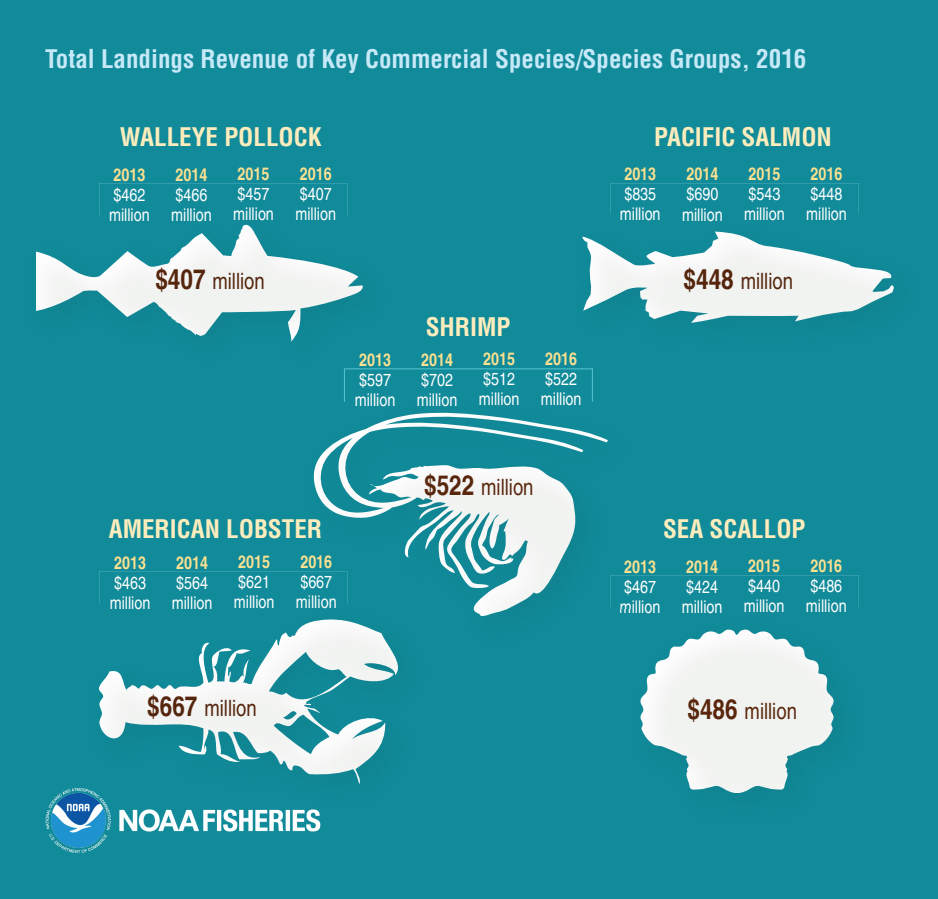
<style>
.page{position:relative;width:938px;height:899px;background:#118a99}
.page>*{position:absolute;margin:0;border:0;box-sizing:border-box;transform-origin:0 0}
.t1{font:700 condensed 25px "Helvetica LT Pro";color:#c6e9f8}
.t2{font:700 condensed 25px "Helvetica LT Pro";color:#fdedbd}
.t3{font:condensed 22.5px "Helvetica LT Pro";color:#5a270e}
.t4{font:condensed 17.5px/20px "Helvetica LT Pro";color:#fff;text-align:right}
.t5{font:700 condensed 17.5px/20px "Helvetica LT Pro";color:#fce190}
.s1{font-weight:700;font-size:27.5px}
.s2{font-weight:400;color:#fff}
.s3{font-weight:700;color:#fce190}
</style>
<div class="page">
<img style="left:293px;top:393px;width:355px;height:224px">
<img style="left:45px;top:788px;width:276px;height:65px">
<img style="left:79px;top:599px;width:359px;height:225px">
<img style="left:36px;top:204px;width:367px;height:178px">
<img style="left:582px;top:211px;width:312px;height:112px">
<img style="left:620px;top:609px;width:214px;height:184px">
<p class="t1" style="left:45px;top:42px;width:762px">Total Landings Revenue of Key Commercial Species/Species Groups, 2016</p>
<p class="t2" style="left:120px;top:120px;width:203px">WALLEYE POLLOCK</p>
<p class="t2" style="left:654px;top:120px;width:179px">PACIFIC SALMON</p>
<p class="t5" style="left:113px;top:165px;width:33px">2013</p>
<p class="t5" style="left:175px;top:165px;width:33px">2014</p>
<p class="t5" style="left:238px;top:164px;width:33px">2015</p>
<p class="t5" style="left:300px;top:164px;width:33px">2016</p>
<p class="t5" style="left:624px;top:164px;width:33px">2013</p>
<p class="t5" style="left:686px;top:164px;width:33px">2014</p>
<p class="t5" style="left:748px;top:163px;width:33px">2015</p>
<p class="t5" style="left:810px;top:163px;width:33px">2016</p>
<p class="t4" style="left:624px;top:184px;width:33px">$835</p>
<p class="t4" style="left:686px;top:184px;width:33px">$690</p>
<p class="t4" style="left:748px;top:183px;width:33px">$543</p>
<p class="t4" style="left:810px;top:183px;width:33px">$448</p>
<p class="t4" style="left:620px;top:204px;width:42px">million</p>
<p class="t4" style="left:113px;top:184px;width:33px">$462</p>
<p class="t4" style="left:175px;top:184px;width:33px">$466</p>
<p class="t4" style="left:238px;top:183px;width:33px">$457</p>
<p class="t4" style="left:300px;top:183px;width:33px">$407</p>
<p class="t4" style="left:682px;top:203px;width:166px">million million million</p>
<p class="t4" style="left:109px;top:204px;width:228px">million million million million</p>
<p class="t3" style="left:155px;top:268px;width:111px"><span class="s1">$407</span> million</p>
<p class="t2" style="left:426px;top:310px;width:86px">SHRIMP</p>
<p class="t5" style="left:421px;top:350px;width:33px">2014</p>
<p class="t5" style="left:483px;top:349px;width:33px">2015</p>
<p class="t5" style="left:545px;top:349px;width:33px">2016</p>
<p class="t5" style="left:359px;top:350px;width:33px">2013 <span class="s2">$597</span></p>
<p class="t4" style="left:355px;top:368px;width:228px;line-height:20.5px">$522<br>million million million million</p>
<p class="t4" style="left:421px;top:369px;width:33px">$702</p>
<p class="t4" style="left:483px;top:368px;width:33px">$512</p>
<p class="t3" style="left:424px;top:474px;width:111px"><span class="s1">$522</span> million</p>
<p class="t3" style="left:683px;top:268px;width:111px"><span class="s1">$448</span> million</p>
<p class="t2" style="left:109px;top:512px;width:215px">AMERICAN LOBSTER</p>
<p class="t2" style="left:663px;top:512px;width:144px">SEA SCALLOP</p>
<p class="t5" style="left:114px;top:553px;width:33px">2013</p>
<p class="t5" style="left:176px;top:553px;width:33px">2014</p>
<p class="t5" style="left:238px;top:552px;width:33px">2015</p>
<p class="t5" style="left:686px;top:556px;width:33px">2014</p>
<p class="t5" style="left:748px;top:555px;width:33px">2015</p>
<p class="t5" style="left:810px;top:555px;width:33px">2016</p>
<p class="t4" style="left:686px;top:576px;width:33px">$424</p>
<p class="t4" style="left:748px;top:575px;width:33px">$440</p>
<p class="t5" style="left:300px;top:552px;width:33px">2016</p>
<p class="t4" style="left:296px;top:592px;width:42px">million</p>
<p class="t4" style="left:619px;top:556px;width:42px;text-align:left"><span class="s3">2013 </span>$467 million</p>
<p class="t4" style="left:114px;top:573px;width:33px">$463</p>
<p class="t4" style="left:176px;top:573px;width:33px">$564</p>
<p class="t4" style="left:238px;top:572px;width:33px">$621</p>
<p class="t4" style="left:300px;top:572px;width:33px">$667</p>
<p class="t4" style="left:110px;top:593px;width:166px">million million million</p>
<p class="t4" style="left:681px;top:575px;width:166px">$486<br>million million million</p>
<p class="t3" style="left:147px;top:695px;width:111px"><span class="s1">$667</span> million</p>
<p class="t3" style="left:687px;top:697px;width:111px"><span class="s1">$486</span> million</p>
</div>
